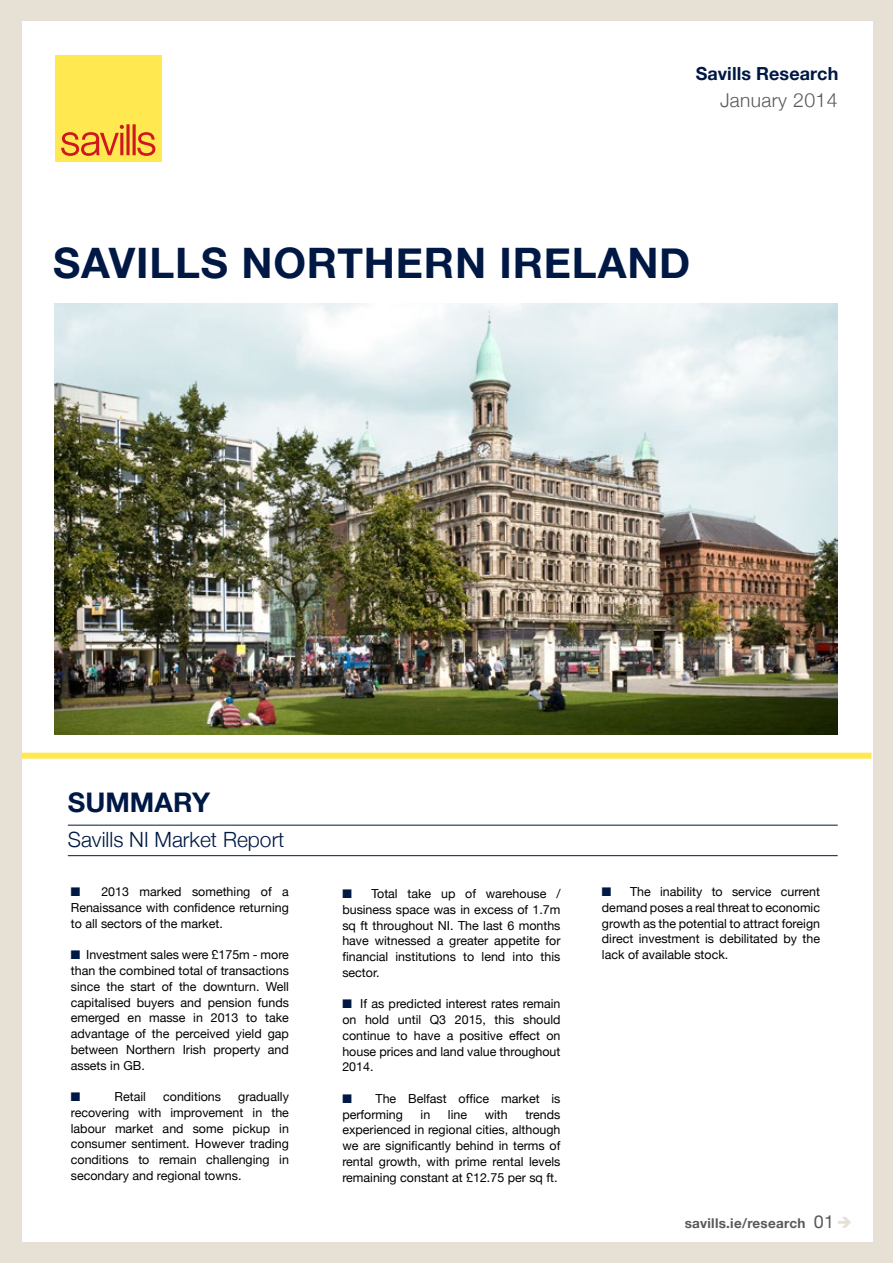
<style>
.page{position:relative;width:893px;height:1263px;background:#e7e1d5}
.page>*{position:absolute;margin:0;border:0;box-sizing:border-box;transform-origin:0 0}
.t1{font:700 42px "Helvetica Neue";letter-spacing:.02em;color:#001844}
.t2{font:700 27px "Helvetica Neue";color:#001844}
.t3{font:300 21px "Helvetica Neue";color:#001844}
.t4{font:300 19.05px "Helvetica Neue";letter-spacing:.02em;color:#58595b}
.t5{font:700 18px "Helvetica Neue";letter-spacing:.005em;color:#001844}
.t6{font:700 13.5px "Helvetica Neue";letter-spacing:.02em;color:#58595b}
.t7{font:12.45px/15.8px "Helvetica Neue";color:#000;text-align:justify}
.t8{font:12.45px "Zapf Dingbats ITC";color:#001844}
.s1{font-size:19.5px}
.s2{color:#001844}
.s3{font-weight:400;font-size:18px}
</style>
<div class="page">
<div style="left:22px;top:21px;width:850px;height:1221px;background:#fff"></div>
<svg style="left:838px;top:1217px;width:13px;height:11px"></svg>
<div style="left:55px;top:55px;width:106px;height:106px;background:#ffe850"></div>
<svg style="left:61px;top:124px;width:94px;height:32px"></svg>
<div style="left:21px;top:753px;width:850px;height:6px;background:#ffe850"></div>
<img style="left:55px;top:303px;width:782px;height:432px">
<hr style="left:68px;top:825px;width:770px;height:1px;background:#001844">
<hr style="left:68px;top:855px;width:770px;height:1px;background:#001844">
<h3 class="t5" style="left:696px;top:60px;width:144px">Savills Research</h3>
<h3 class="t4" style="left:720px;top:85px;width:119px">January <span class="s1">2014</span></h3>
<h1 class="t1" style="left:53px;top:230px;width:639px">SAVILLS NORTHERN IRELAND</h1>
<h2 class="t2" style="left:68px;top:781px;width:144px">SUMMARY</h2>
<h3 class="t3" style="left:68px;top:822px;width:218px">Savills NI Market Report</h3>
<p class="t7" style="left:71px;top:885px;width:220px"><span class="s2">■</span> 2013 marked something of a Renaissance with confidence returning to all sectors of the market.</p>
<p class="t7" style="left:71px;top:948px;width:220px"><span class="s2">■</span> Investment sales were £175m - more than the combined total of transactions since the start of the downturn. Well capitalised buyers and pension funds emerged en masse in 2013 to take advantage of the perceived yield gap between Northern Irish property and assets in GB.</p>
<p class="t8" style="left:71px;top:1091px;width:11px">■</p>
<p class="t7" style="left:115px;top:1089px;width:33px">Retail</p>
<p class="t7" style="left:163px;top:1089px;width:59px">conditions</p>
<p class="t7" style="left:71px;top:1089px;width:220px;text-indent:167px">gradually recovering with improvement in the labour market and some pickup in consumer sentiment. However trading conditions to remain challenging in secondary and regional towns.</p>
<p class="t7" style="left:342px;top:886px;width:220px"><span class="s2">■</span> Total take up of warehouse / business space was in excess of 1.7m sq ft throughout NI. The last 6 months have witnessed a greater appetite for financial institutions to lend into this sector.</p>
<p class="t7" style="left:342px;top:997px;width:220px"><span class="s2">■</span> If as predicted interest rates remain on hold until Q3 2015, this should continue to have a positive effect on house prices and land value throughout 2014.</p>
<p class="t7" style="left:342px;top:1091px;width:220px"><span class="s2">■</span> The Belfast office market is performing</p>
<p class="t7" style="left:342px;top:1107px;width:220px;text-indent:183px">trends experienced in regional cities, although we are significantly behind in terms of rental growth, with prime rental levels remaining constant at £12.75 per sq ft.</p>
<p class="t7" style="left:421px;top:1107px;width:11px">in</p>
<p class="t7" style="left:448px;top:1107px;width:21px">line</p>
<p class="t7" style="left:485px;top:1107px;width:25px">with</p>
<p class="t7" style="left:602px;top:885px;width:220px"><span class="s2">■</span> The inability to service current demand poses a real threat to economic growth as the potential to attract foreign direct investment is debilitated by the lack of available stock.</p>
<p class="t6" style="left:685px;top:1212px;width:151px">savills.ie/research <span class="s3">01</span></p>
</div>
